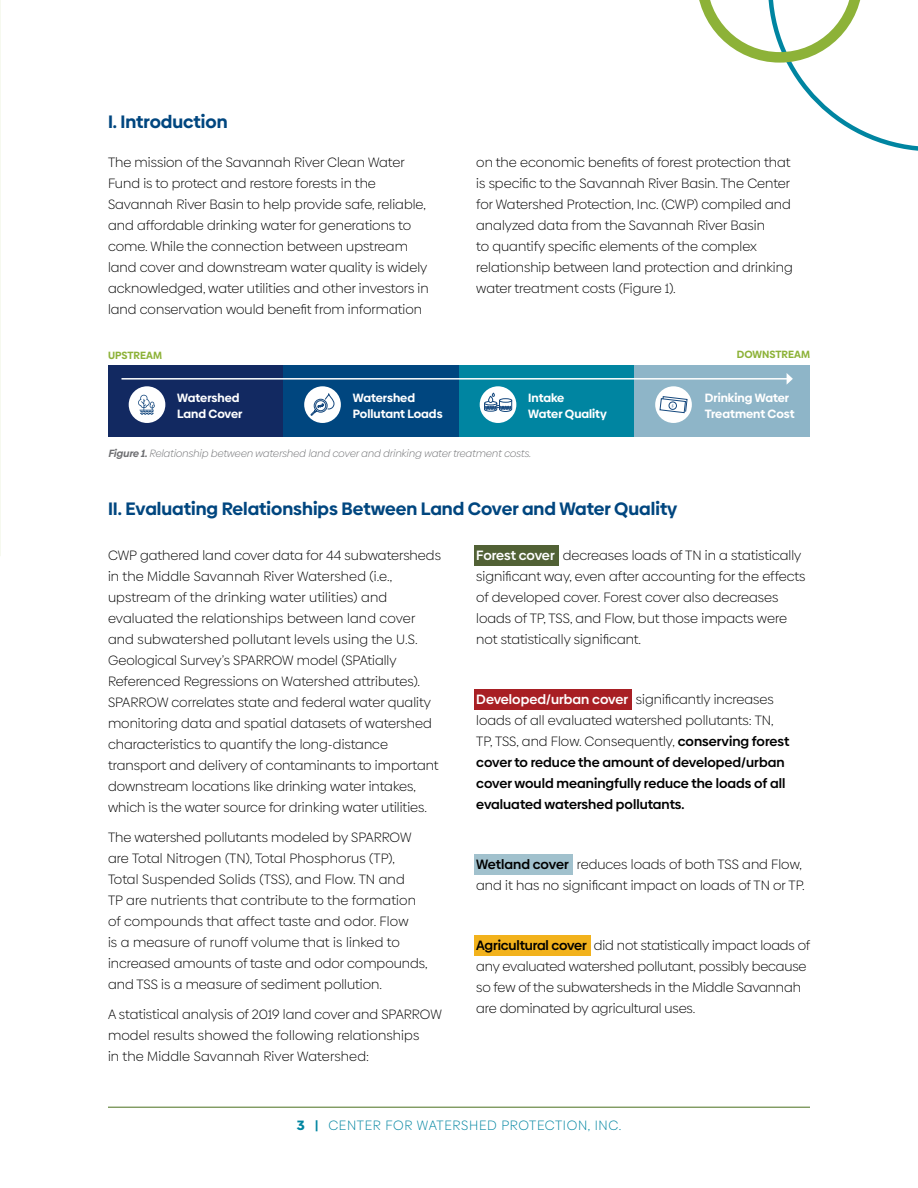
<style>
.page{position:relative;width:918px;height:1188px;background:#fff}
.page>*{position:absolute;margin:0;border:0;box-sizing:border-box;transform-origin:0 0}
.t1{font:700 18px "Biennale";color:#00467f}
.t2{font:300 13.5px/21px "Biennale";color:#000}
.t3{font:600 13.5px/21px "Biennale";color:#000}
.t4{font:300 13.5px "Biennale";letter-spacing:.05em;color:#0085a1}
.t5{font:700 12px/16.5px "Biennale";color:#fff}
.t6{font:italic 300 10.5px "Biennale";color:#6d6e71}
.t7{font:700 10.5px "Biennale";color:#8db238}
.s1{font-weight:700}
.s2{font-weight:600;color:#fff}
.s3{color:#fff}
.s4{font-weight:300}
.s5{font-weight:600}
.s6{font-weight:900}
</style>
<div class="page">
<hr style="left:108px;top:1107px;width:702px;height:1px;background:#4b711d">
<div style="left:474px;top:854px;width:99px;height:21px;background:#a1c1cd"></div>
<div style="left:474px;top:545px;width:85px;height:21px;background:#516135"></div>
<div style="left:474px;top:935px;width:117px;height:21px;background:#f2b21c"></div>
<div style="left:474px;top:689px;width:158px;height:21px;background:#a81f24"></div>
<div style="left:108px;top:365px;width:176px;height:71px;background:#122961"></div>
<div style="left:284px;top:365px;width:175px;height:71px;background:#00467f"></div>
<div style="left:459px;top:365px;width:175px;height:71px;background:#0085a1"></div>
<div style="left:634px;top:365px;width:176px;height:71px;background:#8eb5c8"></div>
<hr style="left:122px;top:378px;width:665px;height:2px;background:#fff">
<svg style="left:787px;top:373px;width:6px;height:11px"></svg>
<div style="left:129px;top:386px;width:36px;height:37px;background:#fff;border-radius:50%"></div>
<div style="left:304px;top:386px;width:37px;height:37px;background:#fff;border-radius:50%"></div>
<svg style="left:310px;top:387px;width:25px;height:29px"></svg>
<div style="left:480px;top:386px;width:36px;height:37px;background:#fff;border-radius:50%"></div>
<div style="left:655px;top:386px;width:37px;height:37px;background:#fff;border-radius:50%"></div>
<svg style="left:484px;top:392px;width:28px;height:20px"></svg>
<svg style="left:138px;top:395px;width:17px;height:20px"></svg>
<svg style="left:699px;top:0;width:219px;height:151px"></svg>
<svg style="left:659px;top:396px;width:29px;height:17px"></svg>
<h1 class="t1" style="left:108px;top:113px;width:121px">I. Introduction</h1>
<p class="t2" style="left:108px;top:152px;width:322px">The mission of the Savannah River Clean Water Fund is to protect and restore forests in the Savannah River Basin to help provide safe, reliable, and affordable drinking water for generations to come. While the connection between upstream land cover and downstream water quality is widely acknowledged, water utilities and other investors in land conservation would benefit from information</p>
<p class="t2" style="left:476px;top:152px;width:318px">on the economic benefits of forest protection that is specific to the Savannah River Basin. The Center for Watershed Protection, Inc. (CWP) compiled and analyzed data from the Savannah River Basin<br>to quantify specific elements of the complex relationship between land protection and drinking water treatment costs (Figure 1).</p>
<p class="t7" style="left:108px;top:350px;width:56px">UPSTREAM</p>
<p class="t7" style="left:737px;top:349px;width:75px">DOWNSTREAM</p>
<p class="t5" style="left:177px;top:390px;width:64px">Watershed</p>
<p class="t5" style="left:177px;top:406px;width:67px">Land Cover</p>
<p class="t5" style="left:353px;top:390px;width:91px">Watershed<br>Pollutant Loads</p>
<p class="t5" style="left:528px;top:390px;width:80px">Intake<br>Water Quality</p>
<p class="t5" style="left:705px;top:390px;width:91px">Drinking Water<br>Treatment Cost</p>
<p class="t6" style="left:108px;top:450px;width:424px"><span class="s1">Figure 1.</span> Relationship between watershed land cover and drinking water treatment costs.</p>
<h1 class="t1" style="left:108px;top:500px;width:571px">II. Evaluating Relationships Between Land Cover and Water Quality</h1>
<p class="t2" style="left:108px;top:546px;width:334px">CWP gathered land cover data for 44 subwatersheds in the Middle Savannah River Watershed (i.e., upstream of the drinking water utilities) and evaluated the relationships between land cover and subwatershed pollutant levels using the U.S.<br>Geological Survey’s SPARROW model (SPAtially Referenced Regressions on Watershed attributes).<br>SPARROW correlates state and federal water quality monitoring data and spatial datasets of watershed characteristics to quantify the long-distance transport and delivery of contaminants to important downstream locations like drinking water intakes, which is the water source for drinking water utilities.</p>
<p class="t2" style="left:108px;top:828px;width:321px">The watershed pollutants modeled by SPARROW are Total Nitrogen (TN), Total Phosphorus (TP), Total Suspended Solids (TSS), and Flow. TN and<br>TP are nutrients that contribute to the formation of compounds that affect taste and odor. Flow<br>is a measure of runoff volume that is linked to increased amounts of taste and odor compounds, and TSS is a measure of sediment pollution.</p>
<p class="t2" style="left:108px;top:1005px;width:335px">A statistical analysis of 2019 land cover and SPARROW model results showed the following relationships<br>in the Middle Savannah River Watershed:</p>
<p class="t2" style="left:476px;top:546px;width:331px"><span class="s2">Forest cover</span> decreases loads of TN in a statistically significant way, even after accounting for the effects of developed cover. Forest cover also decreases loads of TP, TSS, and Flow, but those impacts were not statistically significant.</p>
<p class="t3" style="left:476px;top:690px;width:315px"><span class="s3">Developed/urban cover</span> <span class="s4">significantly increases loads of all evaluated watershed pollutants: TN, TP, TSS, and Flow. Consequently,</span> conserving forest cover to reduce the amount of developed/urban cover would meaningfully reduce the loads of all evaluated watershed pollutants.</p>
<p class="t2" style="left:476px;top:855px;width:330px"><span class="s5">Wetland cover</span> reduces loads of both TSS and Flow, and it has no significant impact on loads of TN or TP.</p>
<p class="t2" style="left:476px;top:936px;width:336px"><span class="s5">Agricultural cover</span> did not statistically impact loads of any evaluated watershed pollutant, possibly because so few of the subwatersheds in the Middle Savannah are dominated by agricultural uses.</p>
<p class="t4" style="left:297px;top:1120px;width:326px"><span class="s6">3 |</span> CENTER FOR WATERSHED PROTECTION, INC.</p>
</div>
